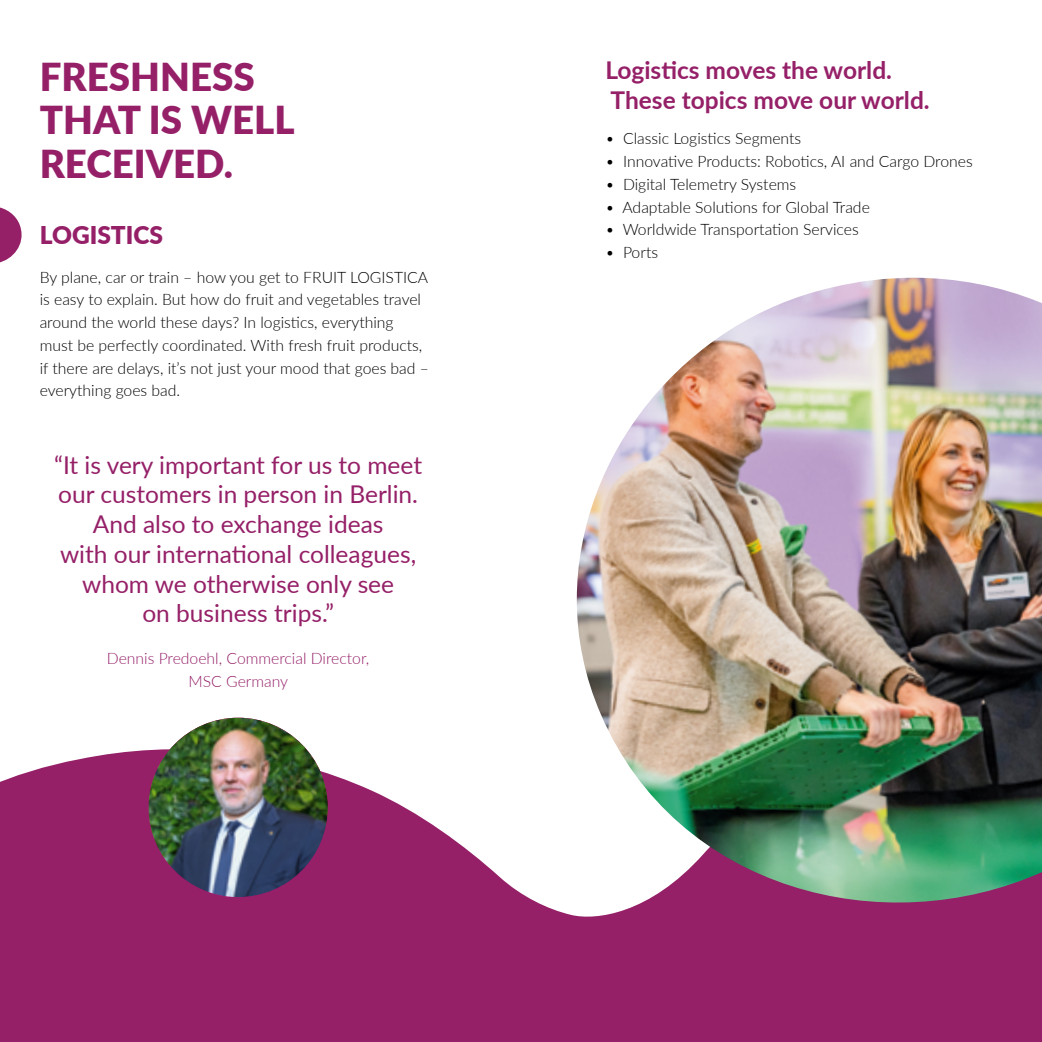
<style>
.page{position:relative;width:1042px;height:1042px;background:#fff}
.page>*{position:absolute;margin:0;border:0;box-sizing:border-box;transform-origin:0 0}
.t1{font:900 38.5px/43.8px "Lato";color:#952068}
.t2{font:24.5px/29.8px "Lato";color:#952068;text-align:center}
.t3{font:700 24.5px/29.8px "Lato";color:#952068}
.t4{font:900 24.5px "Lato";color:#952068}
.t5{font:300 15.75px/22.8px "Lato";color:#000}
.t6{font:300 15.75px/22.8px "Lato";color:#952068;text-align:center}
</style>
<div class="page">
<svg style="left:0;top:717px;width:1042px;height:325px;fill:#952068"></svg>
<img style="left:148px;top:718px;width:180px;height:179px;border-radius:90px">
<img style="left:577px;top:278px;width:465px;height:642px">
<svg style="left:0;top:207px;width:22px;height:56px"></svg>
<h1 class="t1" style="left:40px;top:53px;width:256px">FRESHNESS<br>THAT IS WELL<br>RECEIVED.</h1>
<h2 class="t4" style="left:40px;top:216px;width:125px">LOGISTICS</h2>
<p class="t5" style="left:40px;top:265px;width:391px">By plane, car or train – how you get to FRUIT LOGISTICA is easy to explain. But how do fruit and vegetables travel around the world these days? In logistics, everything must be perfectly coordinated. With fresh fruit products, if there are delays, it’s not just your mood that goes bad – everything goes bad.</p>
<h2 class="t2" style="left:54px;top:449px;width:370px">“It is very important for us to meet our customers in person in Berlin.<br>And also to exchange ideas<br>with our international colleagues, whom we otherwise only see<br>on business trips.”</h2>
<p class="t6" style="left:107px;top:646px;width:264px">Dennis Predoehl, Commercial Director,<br>MSC Germany</p>
<h2 class="t3" style="left:605px;top:54px;width:326px">Logistics moves the world.<br>These topics move our world.</h2>
<p class="t5" style="left:605px;top:127px;width:197px">• Classic Logistics Segments</p>
<p class="t5" style="left:605px;top:149px;width:369px">• Innovative Products: Robotics, AI and Cargo Drones</p>
<p class="t5" style="left:605px;top:172px;width:192px">• Digital Telemetry Systems</p>
<p class="t5" style="left:605px;top:195px;width:266px">• Adaptable Solutions for Global Trade</p>
<p class="t5" style="left:605px;top:218px;width:255px">• Worldwide Transportation Services</p>
<p class="t5" style="left:605px;top:240px;width:54px">• Ports</p>
</div>
